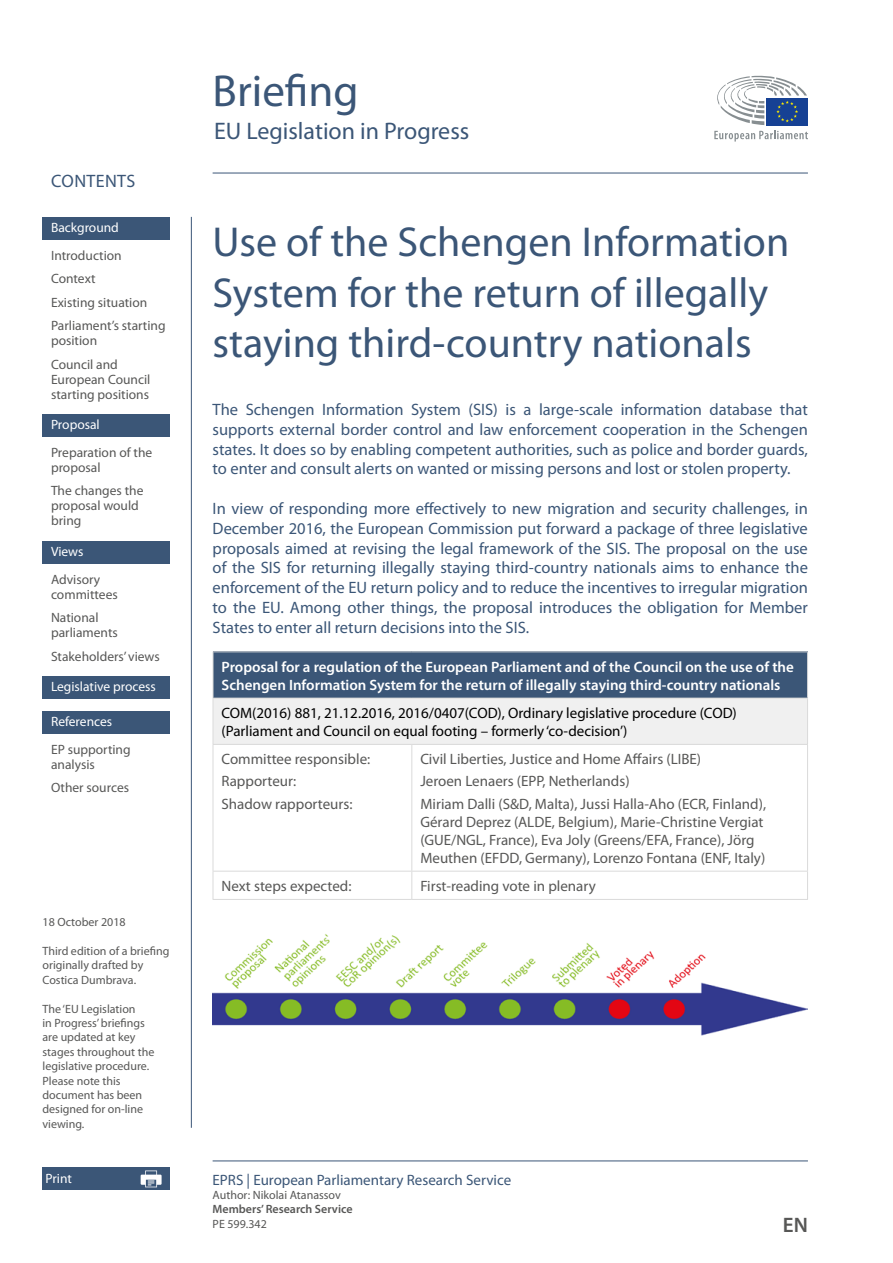
<style>
.page{position:relative;width:893px;height:1263px;background:#fff}
.page>*{position:absolute;margin:0;border:0;box-sizing:border-box;transform-origin:0 0}
.t1{font:45px "Myriad Pro";color:#3b5677}
.BR_-_Title{font:42px/50.4px "Myriad Pro";color:#3b5677}
.t2{font:24px "Myriad Pro";color:#3b5677}
.t3{font:600 21px "Myriad Pro";color:#575756}
.t4{font:18px "Myriad Pro";letter-spacing:.02em;color:#3b5677}
.body{font:16.5px/19.8px "Myriad Pro";color:#3b5677;text-align:justify}
.table_body{font:15px/18px "Myriad Pro";color:#575756}
.table_column_title{font:600 15px/18px "Myriad Pro";color:#fff}
.table_row_title{font:15px/18px "Myriad Pro";color:#000}
.t5{font:15px "Myriad Pro";color:#3b5677}
.ToC_sub{font:13.5px/15px "Myriad Pro";color:#575756}
.ToC_main{font:13.5px "Myriad Pro";color:#fff}
.t6{font:12px/14.4px "Myriad Pro";color:#575756}
.t7{font:600 12px "Myriad Pro";color:#575756}
</style>
<div class="page">
<div style="left:43px;top:217px;width:127px;height:22px;background:#3b5677"></div>
<div style="left:43px;top:415px;width:127px;height:22px;background:#3b5677"></div>
<div style="left:43px;top:542px;width:127px;height:22px;background:#3b5677"></div>
<div style="left:43px;top:677px;width:127px;height:22px;background:#3b5677"></div>
<div style="left:43px;top:712px;width:127px;height:22px;background:#3b5677"></div>
<svg style="left:714px;top:131px;width:94px;height:11px"></svg>
<div style="left:766px;top:98px;width:42px;height:27px;background:#164194"></div>
<svg style="left:717px;top:75px;width:90px;height:50px"></svg>
<hr style="left:213px;top:1160px;width:595px;height:1px;background:#3b5677">
<hr style="left:191px;top:217px;width:1px;height:911px;background:#3b5677">
<hr style="left:213px;top:173px;width:595px;height:1px;background:#3b5677">
<div style="left:213px;top:652px;width:594px;height:46px;background:#3b5677"></div>
<div style="left:213px;top:698px;width:594px;height:46px;background:#f0f0f0"></div>
<hr style="left:807px;top:652px;width:1px;height:46px;background:#dadada">
<hr style="left:213px;top:698px;width:1px;height:46px;background:#dadada">
<hr style="left:807px;top:698px;width:1px;height:46px;background:#dadada">
<hr style="left:213px;top:745px;width:1px;height:126px;background:#dadada">
<hr style="left:411px;top:745px;width:1px;height:126px;background:#dadada">
<hr style="left:807px;top:745px;width:1px;height:126px;background:#dadada">
<hr style="left:213px;top:871px;width:199px;height:1px;background:#dadada">
<svg style="left:213px;top:872px;width:1px;height:27px"></svg>
<hr style="left:213px;top:899px;width:199px;height:1px;background:#dadada">
<hr style="left:412px;top:871px;width:396px;height:1px;background:#dadada">
<svg style="left:411px;top:872px;width:1px;height:27px"></svg>
<svg style="left:807px;top:872px;width:1px;height:27px"></svg>
<hr style="left:412px;top:899px;width:396px;height:1px;background:#dadada">
<hr style="left:213px;top:651px;width:199px;height:1px;background:#dadada">
<hr style="left:213px;top:652px;width:1px;height:46px;background:#dadada">
<hr style="left:412px;top:651px;width:396px;height:1px;background:#dadada">
<hr style="left:213px;top:698px;width:199px;height:1px;background:#dadada">
<hr style="left:412px;top:698px;width:396px;height:1px;background:#dadada">
<hr style="left:213px;top:744px;width:199px;height:1px;background:#dadada">
<hr style="left:412px;top:744px;width:396px;height:1px;background:#dadada">
<img style="left:213px;top:934px;width:595px;height:102px">
<div style="left:43px;top:1168px;width:127px;height:22px;background:#3b5677"></div>
<svg style="left:141px;top:1170px;width:21px;height:17px"></svg>
<p class="t4" style="left:51px;top:169px;width:86px">CONTENTS</p>
<p class="ToC_main" style="left:51px;top:219px;width:69px">Background</p>
<p class="ToC_sub" style="left:51px;top:247px;width:72px">Introduction</p>
<p class="ToC_sub" style="left:51px;top:271px;width:46px">Context</p>
<p class="ToC_sub" style="left:51px;top:294px;width:98px">Existing situation</p>
<p class="ToC_sub" style="left:51px;top:318px;width:116px">Parliament’s starting position</p>
<p class="ToC_sub" style="left:51px;top:356px;width:101px">Council and<br>European Council starting positions</p>
<p class="ToC_main" style="left:51px;top:416px;width:50px">Proposal</p>
<p class="ToC_sub" style="left:51px;top:445px;width:103px">Preparation of the proposal</p>
<p class="ToC_sub" style="left:51px;top:483px;width:94px">The changes the proposal would bring</p>
<p class="ToC_main" style="left:51px;top:543px;width:34px">Views</p>
<p class="ToC_sub" style="left:51px;top:571px;width:68px">Advisory committees</p>
<p class="ToC_sub" style="left:51px;top:610px;width:68px">National parliaments</p>
<p class="ToC_sub" style="left:51px;top:648px;width:110px">Stakeholders’ views</p>
<p class="ToC_main" style="left:51px;top:678px;width:106px">Legislative process</p>
<p class="ToC_main" style="left:51px;top:713px;width:63px">References</p>
<p class="ToC_sub" style="left:51px;top:741px;width:81px">EP supporting analysis</p>
<p class="ToC_sub" style="left:51px;top:780px;width:80px">Other sources</p>
<p class="t6" style="left:43px;top:915px;width:85px">18 October 2018</p>
<p class="t6" style="left:43px;top:943px;width:128px">Third edition of a briefing originally drafted by<br>Costica Dumbrava.</p>
<p class="t6" style="left:43px;top:1001px;width:113px">The ‘EU Legislation<br>in Progress’ briefings are updated at key stages throughout the legislative procedure.<br>Please note this document has been designed for on-line viewing.</p>
<p class="ToC_main" style="left:46px;top:1170px;width:28px">Print</p>
<h1 class="t1" style="left:213px;top:63px;width:148px">Briefing</h1>
<h3 class="t2" style="left:214px;top:117px;width:257px">EU Legislation in Progress</h3>
<p class="BR_-_Title" style="left:213px;top:217px;width:578px">Use of the Schengen Information<br>System for the return of illegally staying third-country nationals</p>
<p class="body" style="left:213px;top:399px;width:597px">The Schengen Information System (SIS) is a large-scale information database that supports external border control and law enforcement cooperation in the Schengen states. It does so by enabling competent authorities, such as police and border guards, to enter and consult alerts on wanted or missing persons and lost or stolen property.</p>
<p class="body" style="left:213px;top:498px;width:597px">In view of responding more effectively to new migration and security challenges, in December 2016, the European Commission put forward a package of three legislative proposals aimed at revising the legal framework of the SIS. The proposal on the use of the SIS for returning illegally staying third-country nationals aims to enhance the enforcement of the EU return policy and to reduce the incentives to irregular migration to the EU. Among other things, the proposal introduces the obligation for Member States to enter all return decisions into the SIS.</p>
<p class="table_column_title" style="left:221px;top:657px;width:574px">Proposal for a regulation of the European Parliament and of the Council on the use of the<br>Schengen Information System for the return of illegally staying third-country nationals</p>
<p class="table_row_title" style="left:221px;top:704px;width:517px">COM(2016) 881, 21.12.2016, 2016/0407(COD), Ordinary legislative procedure (COD) (Parliament and Council on equal footing – formerly ‘co-decision’)</p>
<p class="table_body" style="left:221px;top:750px;width:150px">Committee responsible:</p>
<p class="table_body" style="left:221px;top:772px;width:76px">Rapporteur:</p>
<p class="table_body" style="left:221px;top:794px;width:132px">Shadow rapporteurs:</p>
<p class="table_body" style="left:420px;top:750px;width:282px">Civil Liberties, Justice and Home Affairs (LIBE)</p>
<p class="table_body" style="left:420px;top:772px;width:211px">Jeroen Lenaers (EPP, Netherlands)</p>
<p class="table_body" style="left:420px;top:794px;width:347px">Miriam Dalli (S&amp;D, Malta), Jussi Halla-Aho (ECR, Finland), Gérard Deprez (ALDE, Belgium), Marie-Christine Vergiat (GUE/NGL, France), Eva Joly (Greens/EFA, France), Jörg Meuthen (EFDD, Germany), Lorenzo Fontana (ENF, Italy)</p>
<p class="table_body" style="left:221px;top:877px;width:131px">Next steps expected:</p>
<p class="table_body" style="left:420px;top:877px;width:177px">First-reading vote in plenary</p>
<p class="t5" style="left:213px;top:1170px;width:300px">EPRS | European Parliamentary Research Service</p>
<p class="t6" style="left:213px;top:1187px;width:130px">Author: Nikolai Atanassov</p>
<p class="t7" style="left:213px;top:1202px;width:141px">Members’ Research Service</p>
<p class="t6" style="left:213px;top:1216px;width:56px">PE 599.342</p>
<p class="t3" style="left:783px;top:1211px;width:27px">EN</p>
</div>
